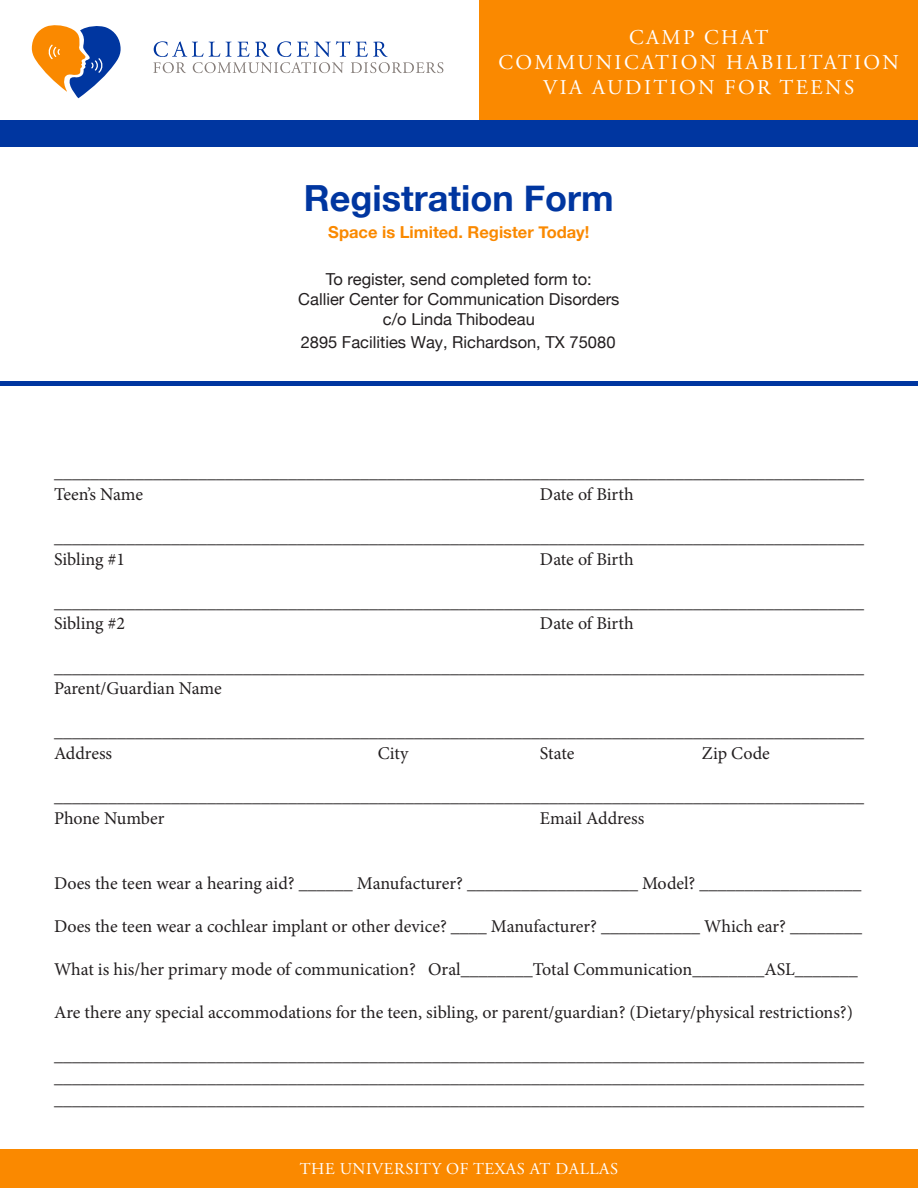
<style>
.page{position:relative;width:918px;height:1188px;background:#fff}
.page>*{position:absolute;margin:0;border:0;box-sizing:border-box;transform-origin:0 0}
.t1{font:700 36px "Helvetica Neue";color:#0036a0}
.t2{font:21px/25.2px "Adobe Garamond Pro";letter-spacing:.115em;color:#fff;text-align:center}
.t3{font:18px "Minion Pro";color:#231f20}
.t4{font:16.5px "Helvetica Neue";color:#231f20}
.t5{font:700 16.5px "Helvetica Neue";color:#fa8900}
.t6{font:16.5px "Adobe Garamond Pro";letter-spacing:.035em;color:#fff}
</style>
<div class="page">
<svg style="left:32px;top:25px;width:89px;height:73px"></svg>
<svg style="left:153px;top:41px;width:290px;height:32px"></svg>
<div style="left:480px;top:0;width:438px;height:127px;background:#fa8900"></div>
<div style="left:0;top:120px;width:918px;height:27px;background:#0036a0"></div>
<div style="left:0;top:1150px;width:918px;height:38px;background:#fa8900"></div>
<hr style="left:0;top:381px;width:918px;height:4px;background:#0036a0">
<p class="t2" style="left:629px;top:25px;width:141px">CAMP CHAT</p>
<p class="t2" style="left:498px;top:51px;width:402px">COMMUNICATION HABILITATION<br>VIA AUDITION FOR TEENS</p>
<p class="t1" style="left:304px;top:170px;width:311px">Registration Form</p>
<p class="t5" style="left:328px;top:219px;width:263px">Space is Limited. Register Today!</p>
<p class="t4" style="left:326px;top:267px;width:267px">To register, send completed form to:</p>
<p class="t4" style="left:298px;top:287px;width:323px">Callier Center for Communication Disorders</p>
<p class="t4" style="left:383px;top:307px;width:153px">c/o Linda Thibodeau</p>
<p class="t4" style="left:301px;top:330px;width:316px">2895 Facilities Way, Richardson, TX 75080</p>
<p class="t3" style="left:54px;top:460px;width:811px">__________________________________________________________________________________________</p>
<p class="t3" style="left:54px;top:482px;width:91px">Teen’s Name</p>
<p class="t3" style="left:540px;top:482px;width:95px">Date of Birth</p>
<p class="t3" style="left:54px;top:525px;width:811px">__________________________________________________________________________________________</p>
<p class="t3" style="left:54px;top:547px;width:73px">Sibling #1</p>
<p class="t3" style="left:540px;top:547px;width:95px">Date of Birth</p>
<p class="t3" style="left:54px;top:590px;width:811px">__________________________________________________________________________________________</p>
<p class="t3" style="left:54px;top:612px;width:73px">Sibling #2</p>
<p class="t3" style="left:540px;top:612px;width:95px">Date of Birth</p>
<p class="t3" style="left:54px;top:655px;width:811px">__________________________________________________________________________________________</p>
<p class="t3" style="left:54px;top:676px;width:169px">Parent/Guardian Name</p>
<p class="t3" style="left:54px;top:720px;width:811px">__________________________________________________________________________________________</p>
<p class="t3" style="left:54px;top:741px;width:60px">Address</p>
<p class="t3" style="left:378px;top:741px;width:32px">City</p>
<p class="t3" style="left:540px;top:741px;width:36px">State</p>
<p class="t3" style="left:702px;top:741px;width:69px">Zip Code</p>
<p class="t3" style="left:54px;top:784px;width:811px">__________________________________________________________________________________________</p>
<p class="t3" style="left:54px;top:806px;width:112px">Phone Number</p>
<p class="t3" style="left:540px;top:806px;width:106px">Email Address</p>
<p class="t3" style="left:54px;top:871px;width:809px">Does the teen wear a hearing aid? ______ Manufacturer? ___________________ Model? __________________</p>
<p class="t3" style="left:54px;top:914px;width:810px">Does the teen wear a cochlear implant or other device? ____ Manufacturer? ___________ Which ear? ________</p>
<p class="t3" style="left:54px;top:957px;width:805px">What is his/her primary mode of communication? Oral________Total Communication________ASL_______</p>
<p class="t3" style="left:54px;top:1000px;width:801px">Are there any special accommodations for the teen, sibling, or parent/guardian? (Dietary/physical restrictions?)</p>
<p class="t3" style="left:54px;top:1044px;width:811px">__________________________________________________________________________________________</p>
<p class="t3" style="left:54px;top:1065px;width:811px">__________________________________________________________________________________________</p>
<p class="t3" style="left:54px;top:1087px;width:811px">__________________________________________________________________________________________</p>
<p class="t6" style="left:300px;top:1159px;width:320px">THE UNIVERSITY OF TEXAS AT DALLAS</p>
</div>
